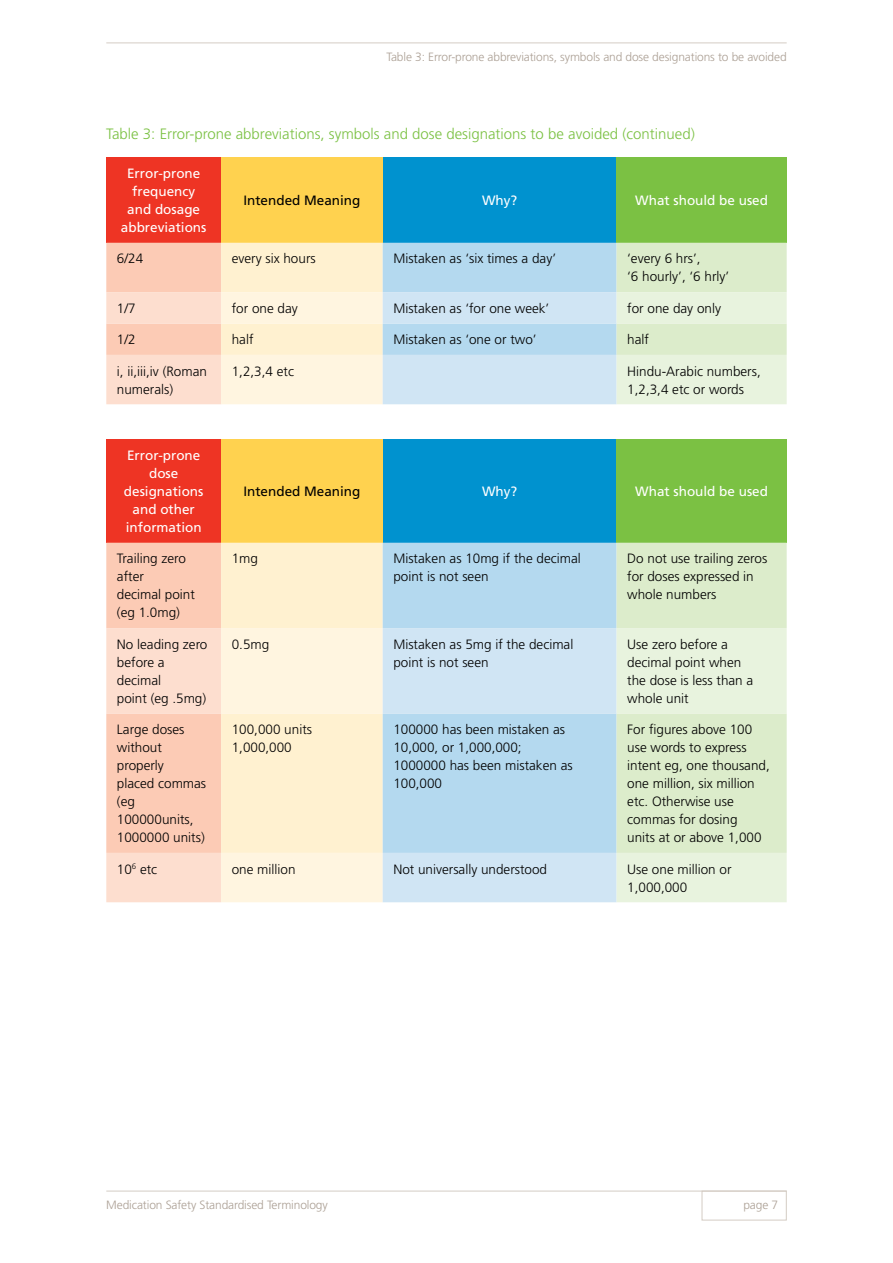
<style>
.page{position:relative;width:893px;height:1263px;background:#fff}
.page>*{position:absolute;margin:0;border:0;box-sizing:border-box;transform-origin:0 0}
.t1{font:300 15px "Frutiger";color:#7bc143}
.t2{font:300 13.5px/18px "Frutiger";color:#000}
.t3{font:13.5px/18px "Frutiger";color:#fff;text-align:center}
.t4{font:13.5px "Frutiger";color:#000}
.t5{font:300 12px "Frutiger";letter-spacing:-.01em;color:#aca095}
</style>
<div class="page">
<div style="left:106px;top:157px;width:115px;height:86px;background:#ee3424"></div>
<div style="left:221px;top:157px;width:162px;height:86px;background:#ffd24f"></div>
<div style="left:383px;top:157px;width:234px;height:86px;background:#0092cf"></div>
<div style="left:617px;top:157px;width:170px;height:86px;background:#7bc143"></div>
<svg style="left:106px;top:243px;width:681px;height:161px;background:#e2e6dc"></svg>
<div style="left:106px;top:439px;width:115px;height:104px;background:#ee3424"></div>
<div style="left:221px;top:439px;width:162px;height:104px;background:#ffd24f"></div>
<div style="left:383px;top:439px;width:234px;height:104px;background:#0092cf"></div>
<div style="left:617px;top:439px;width:170px;height:104px;background:#7bc143"></div>
<div style="left:383px;top:543px;width:234px;height:85px;background:#b4d9ef"></div>
<div style="left:617px;top:543px;width:170px;height:85px;background:#dceccb"></div>
<svg style="left:106px;top:543px;width:277px;height:359px;background:#fde5cc"></svg>
<svg style="left:383px;top:628px;width:234px;height:274px;background:#c1def1"></svg>
<svg style="left:617px;top:628px;width:170px;height:274px;background:#e1efd4"></svg>
<div style="left:702px;top:1191px;width:85px;height:29px;border:1px solid #d4ccc4"></div>
<hr style="left:106px;top:1191px;width:681px;height:1px;background:#d4ccc4">
<hr style="left:106px;top:43px;width:681px;height:1px;background:#d4ccc4">
<p class="t5" style="left:387px;top:50px;width:402px">Table 3: Error-prone abbreviations, symbols and dose designations to be avoided</p>
<p class="t1" style="left:106px;top:125px;width:590px">Table 3: Error-prone abbreviations, symbols and dose designations to be avoided (continued)</p>
<p class="t3" style="left:121px;top:164px;width:87px">Error-prone frequency and dosage abbreviations</p>
<p class="t4" style="left:243px;top:192px;width:119px">Intended Meaning</p>
<p class="t3" style="left:482px;top:191px;width:37px">Why?</p>
<p class="t3" style="left:635px;top:191px;width:134px">What should be used</p>
<p class="t2" style="left:117px;top:250px;width:28px">6/24</p>
<p class="t2" style="left:232px;top:250px;width:85px">every six hours</p>
<p class="t2" style="left:393px;top:250px;width:164px">Mistaken as ‘six times a day’</p>
<p class="t2" style="left:627px;top:250px;width:104px">‘every 6 hrs’,<br>‘6 hourly’, ‘6 hrly’</p>
<p class="t2" style="left:117px;top:299px;width:20px">1/7</p>
<p class="t2" style="left:232px;top:299px;width:68px">for one day</p>
<p class="t2" style="left:393px;top:299px;width:158px">Mistaken as ‘for one week’</p>
<p class="t2" style="left:627px;top:299px;width:95px">for one day only</p>
<p class="t2" style="left:117px;top:331px;width:20px">1/2</p>
<p class="t2" style="left:232px;top:331px;width:23px">half</p>
<p class="t2" style="left:393px;top:331px;width:145px">Mistaken as ‘one or two’</p>
<p class="t2" style="left:627px;top:331px;width:23px">half</p>
<p class="t2" style="left:117px;top:362px;width:92px">i, ii,iii,iv (Roman numerals)</p>
<p class="t2" style="left:232px;top:362px;width:64px">1,2,3,4 etc</p>
<p class="t2" style="left:627px;top:362px;width:135px">Hindu-Arabic numbers,<br>1,2,3,4 etc or words</p>
<p class="t3" style="left:124px;top:446px;width:81px">Error-prone dose designations and other information</p>
<p class="t4" style="left:243px;top:483px;width:119px">Intended Meaning</p>
<p class="t3" style="left:482px;top:482px;width:37px">Why?</p>
<p class="t3" style="left:635px;top:482px;width:134px">What should be used</p>
<p class="t2" style="left:117px;top:550px;width:80px">Trailing zero after<br>decimal point (eg 1.0mg)</p>
<p class="t2" style="left:232px;top:550px;width:28px">1mg</p>
<p class="t2" style="left:393px;top:550px;width:189px">Mistaken as 10mg if the decimal point is not seen</p>
<p class="t2" style="left:627px;top:550px;width:142px">Do not use trailing zeros for doses expressed in whole numbers</p>
<p class="t2" style="left:117px;top:635px;width:92px">No leading zero before a decimal<br>point (eg .5mg)</p>
<p class="t2" style="left:232px;top:635px;width:39px">0.5mg</p>
<p class="t2" style="left:393px;top:635px;width:182px">Mistaken as 5mg if the decimal point is not seen</p>
<p class="t2" style="left:627px;top:635px;width:128px">Use zero before a decimal point when the dose is less than a whole unit</p>
<p class="t2" style="left:117px;top:721px;width:91px">Large doses without properly<br>placed commas (eg<br>100000units,<br>1000000 units)</p>
<p class="t2" style="left:232px;top:721px;width:82px">100,000 units<br>1,000,000</p>
<p class="t2" style="left:393px;top:721px;width:181px">100000 has been mistaken as<br>10,000, or 1,000,000;<br>1000000 has been mistaken as<br>100,000</p>
<p class="t2" style="left:627px;top:721px;width:144px">For figures above 100 use words to express intent eg, one thousand, one million, six million etc. Otherwise use commas for dosing<br>units at or above 1,000</p>
<p class="t2" style="left:117px;top:860px;width:42px">10<sup>6</sup> etc</p>
<p class="t2" style="left:232px;top:860px;width:65px">one million</p>
<p class="t2" style="left:393px;top:860px;width:155px">Not universally understood</p>
<p class="t2" style="left:627px;top:860px;width:106px">Use one million or<br>1,000,000</p>
<p class="t5" style="left:106px;top:1198px;width:223px">Medication Safety Standardised Terminology</p>
<p class="t5" style="left:743px;top:1198px;width:36px">page 7</p>
</div>
